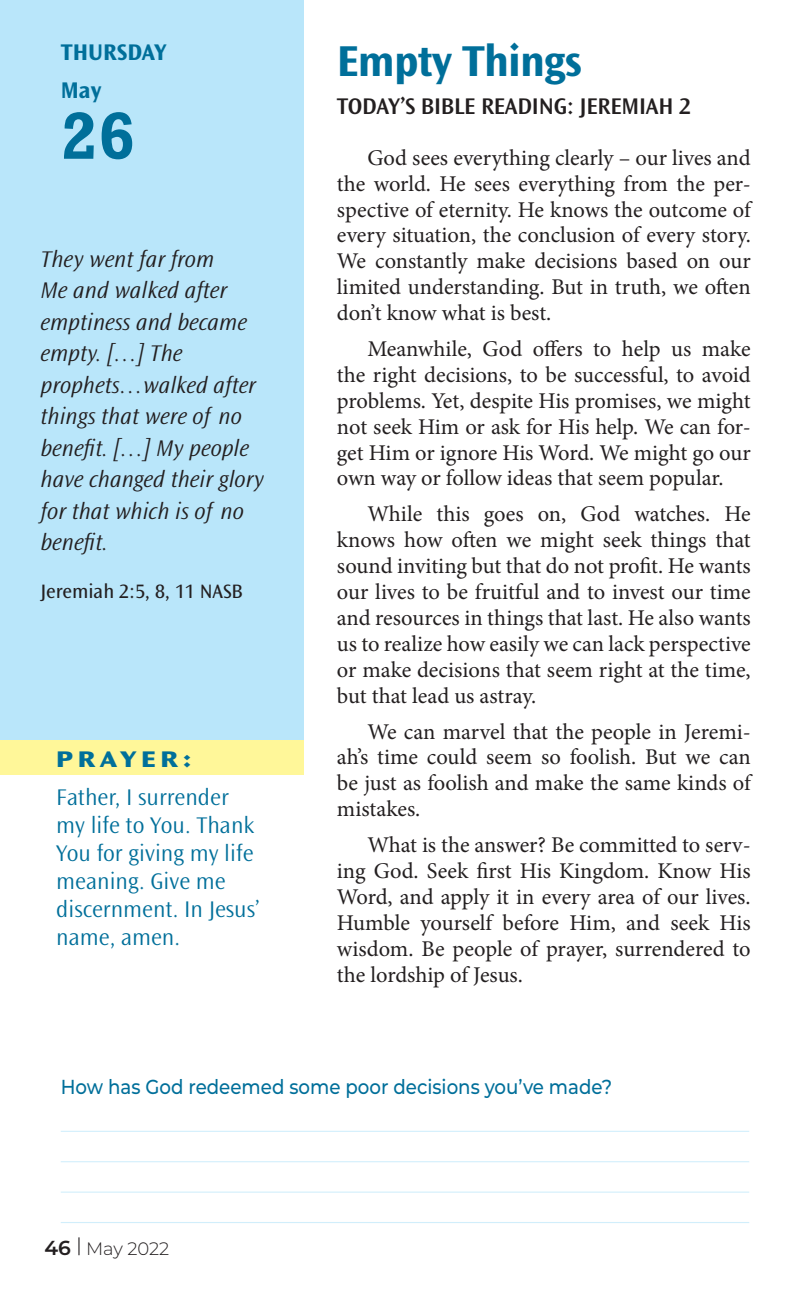
<style>
.page{position:relative;width:810px;height:1296px;background:#fff}
.page>*{position:absolute;margin:0;border:0;box-sizing:border-box;transform-origin:0 0}
.t1{font:700 67.5px "Rockwell";color:#006f9a}
.t2{font:700 45px "Ocean Sans Std";letter-spacing:-.02em;color:#006f9a}
.t3{font:italic 300 23.62px/31.5px "Ocean Sans Std";color:#231f20}
.t4{font:300 23.62px/27.9px "Ocean Sans Std";color:#006f9a}
.t5{font:600 23.62px "Ocean Sans Std";letter-spacing:-.01em;color:#231f20}
.t6{font:700 23.62px/38.5px "Ocean Sans Std";color:#006f9a}
.t7{font:800 expanded 23.62px "Ocean Sans Std";letter-spacing:.2em;color:#006f9a}
.t8{font:22.5px/25.9px "Minion Pro";letter-spacing:-.005em;color:#231f20;text-align:justify}
.t9{font:500 20.25px "Montserrat";color:#006f9a;scale:.9 1}
.t10{font:20.25px "Ocean Sans Std";color:#231f20}
.t11{font:300 18px "Montserrat";letter-spacing:-.005em;color:#231f20}
.s1{font-weight:600;font-size:20.25px}
</style>
<div class="page">
<div style="left:0;top:0;width:304px;height:775px;background:#b9e6fa"></div>
<div style="left:0;top:740px;width:304px;height:35px;background:#fff799"></div>
<hr style="left:61px;top:1131px;width:688px;height:1px;background:#b9e6fa">
<hr style="left:61px;top:1161px;width:688px;height:1px;background:#b9e6fa">
<hr style="left:61px;top:1192px;width:688px;height:1px;background:#b9e6fa">
<hr style="left:61px;top:1222px;width:688px;height:1px;background:#b9e6fa">
<svg style="left:78px;top:1237px;width:2px;height:18px"></svg>
<p class="t6" style="left:61px;top:33px;width:108px">THURSDAY<br>May</p>
<h1 class="t1" style="left:61px;top:95px;width:76px">26</h1>
<p class="t3" style="left:40px;top:243px;width:225px">They went far from<br>Me and walked after emptiness and became empty. […] The prophets…walked after things that were of no benefit. […] My people have changed their glory for that which is of no benefit.</p>
<p class="t10" style="left:40px;top:580px;width:204px">Jeremiah 2:5, 8, 11 NASB</p>
<p class="t7" style="left:56px;top:746px;width:137px">PRAYER:</p>
<p class="t4" style="left:56px;top:784px;width:205px">Father, I surrender my life to You. Thank<br>You for giving my life meaning. Give me discernment. In Jesus’ name, amen.</p>
<h2 class="t2" style="left:337px;top:36px;width:246px">Empty Things</h2>
<p class="t5" style="left:337px;top:93px;width:355px">TODAY’S BIBLE READING: JEREMIAH 2</p>
<p class="t8" style="left:337px;top:145px;width:415px;text-indent:30px">God sees everything clearly – our lives and the world. He sees everything from the per&shy;spective of eternity. He knows the outcome of every situation, the conclusion of every story.<br>We constantly make decisions based on our limited understanding. But in truth, we often don’t know what is best.</p>
<p class="t8" style="left:337px;top:336px;width:415px;text-indent:30px">Meanwhile, God offers to help us make the right decisions, to be successful, to avoid problems. Yet, despite His promises, we might not seek Him or ask for His help. We can for&shy;get Him or ignore His Word. We might go our own way or follow ideas that seem popular.</p>
<p class="t8" style="left:337px;top:501px;width:415px;text-indent:30px">While this goes on, God watches. He knows how often we might seek things that sound inviting but that do not profit. He wants our lives to be fruitful and to invest our time and resources in things that last. He also wants us to realize how easily we can lack perspective or make decisions that seem right at the time, but that lead us astray.</p>
<p class="t8" style="left:337px;top:718px;width:415px;text-indent:30px">We can marvel that the people in Jeremi&shy;ah’s time could seem so foolish. But we can be just as foolish and make the same kinds of mistakes.</p>
<p class="t8" style="left:337px;top:832px;width:415px;text-indent:30px">What is the answer? Be committed to serv&shy;ing God. Seek first His Kingdom. Know His Word, and apply it in every area of our lives.<br>Humble yourself before Him, and seek His wisdom. Be people of prayer, surrendered to the lordship of Jesus.</p>
<p class="t9" style="left:61px;top:1072px;width:614px">How has God redeemed some poor decisions you’ve made?</p>
<p class="t11" style="left:44px;top:1236px;width:126px"><span class="s1">46</span> May 2022</p>
</div>
